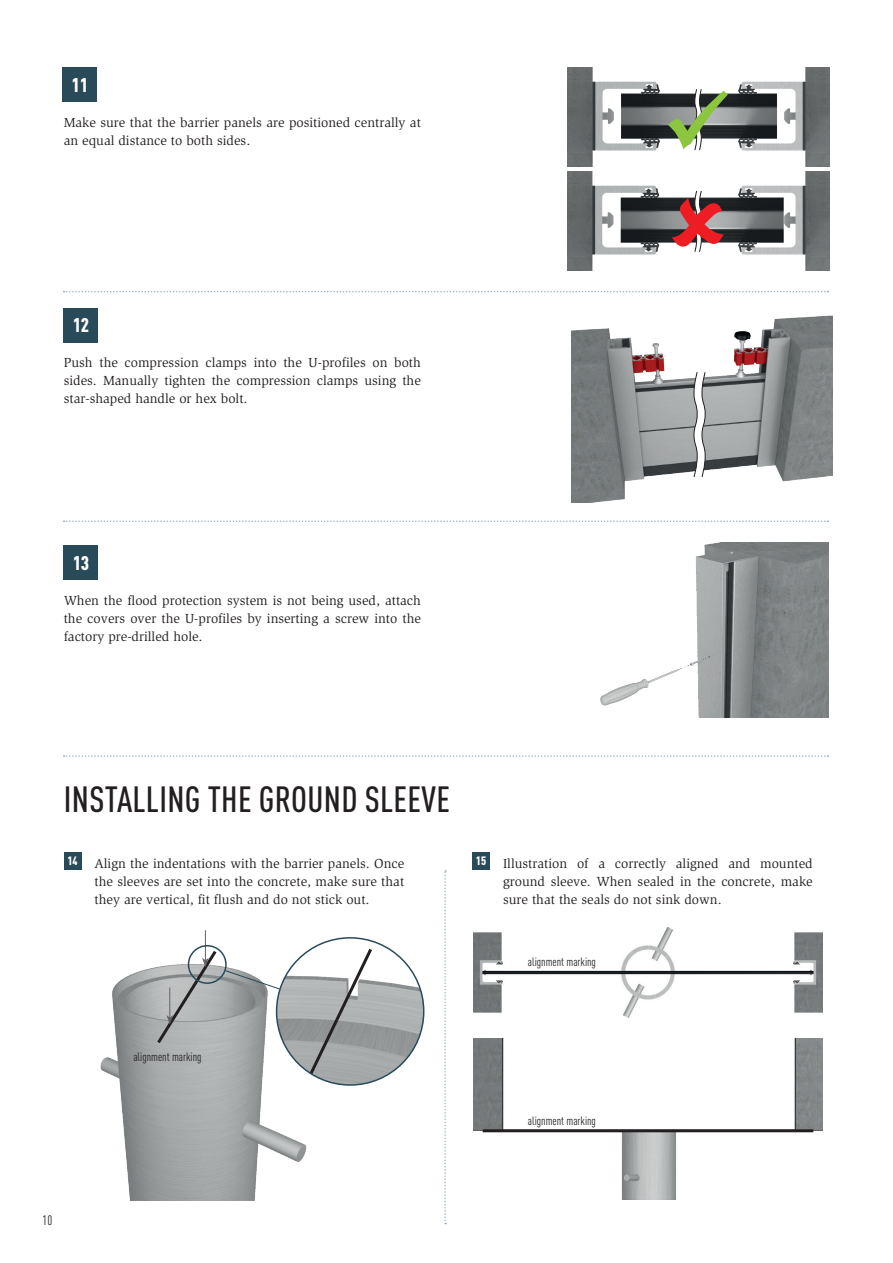
<style>
.page{position:relative;width:893px;height:1263px;background:#fff}
.page>*{position:absolute;margin:0;border:0;box-sizing:border-box;transform-origin:0 0}
.t1{font:500 condensed 36px "DIN Pro";letter-spacing:.01em;color:#231f20}
.t2{font:900 condensed 19.5px "DIN Pro";color:#fff}
.t3{font:13.5px/18px "ITC Slimbach LTCE";color:#231f20;text-align:justify}
.t4{font:condensed 13.5px "DIN Pro";color:#231f20}
.t5{font:condensed 12px "DIN Pro";color:#231f20}
.t6{font:900 condensed 12px "DIN Pro";color:#fff}
</style>
<div class="page">
<img style="left:100px;top:937px;width:207px;height:263px">
<hr style="left:205px;top:930px;width:1px;height:30px;background:#636366">
<img style="left:277px;top:938px;width:147px;height:147px;border-radius:74px">
<svg style="left:154px;top:945px;width:221px;height:133px"></svg>
<div style="left:472px;top:852px;width:18px;height:17px;background:#294a59"></div>
<svg style="left:444px;top:870px;width:2px;height:354px"></svg>
<div style="left:63px;top:67px;width:34px;height:34px;background:#294a59"></div>
<div style="left:64px;top:308px;width:34px;height:34px;background:#294a59"></div>
<div style="left:64px;top:545px;width:34px;height:34px;background:#294a59"></div>
<img style="left:567px;top:68px;width:262px;height:98px">
<svg style="left:668px;top:89px;width:60px;height:61px"></svg>
<img style="left:567px;top:172px;width:262px;height:98px">
<svg style="left:672px;top:191px;width:52px;height:61px"></svg>
<img style="left:572px;top:315px;width:260px;height:188px">
<svg style="left:693px;top:372px;width:13px;height:105px"></svg>
<img style="left:600px;top:543px;width:229px;height:175px">
<svg style="left:64px;top:291px;width:764px;height:1px"></svg>
<svg style="left:64px;top:520px;width:764px;height:2px"></svg>
<svg style="left:64px;top:755px;width:764px;height:2px"></svg>
<img style="left:473px;top:927px;width:350px;height:91px">
<img style="left:473px;top:1038px;width:350px;height:162px">
<hr style="left:483px;top:1129px;width:330px;height:3px;background:#231f20">
<div style="left:64px;top:852px;width:17px;height:17px;background:#294a59"></div>
<h2 class="t2" style="left:72px;top:69px;width:18px">11</h2>
<p class="t3" style="left:64px;top:113px;width:359px">Make sure that the barrier panels are positioned centrally at an equal distance to both sides.</p>
<h2 class="t2" style="left:73px;top:310px;width:18px">12</h2>
<p class="t3" style="left:64px;top:354px;width:359px">Push the compression clamps into the U-profiles on both sides. Manually tighten the compression clamps using the star-shaped handle or hex bolt.</p>
<h2 class="t2" style="left:73px;top:548px;width:18px">13</h2>
<p class="t3" style="left:64px;top:591px;width:359px">When the flood protection system is not being used, attach the covers over the U-profiles by inserting a screw into the factory pre-drilled hole.</p>
<h1 class="t1" style="left:64px;top:772px;width:388px">INSTALLING THE GROUND SLEEVE</h1>
<p class="t6" style="left:68px;top:851px;width:12px">14</p>
<p class="t3" style="left:95px;top:854px;width:311px">Align the indentations with the barrier panels. Once the sleeves are set into the concrete, make sure that they are vertical, fit flush and do not stick out.</p>
<p class="t6" style="left:476px;top:851px;width:12px">15</p>
<p class="t3" style="left:503px;top:854px;width:311px">Illustration of a correctly aligned and mounted ground sleeve. When sealed in the concrete, make sure that the seals do not sink down.</p>
<p class="t5" style="left:528px;top:953px;width:70px">alignment marking</p>
<p class="t5" style="left:133px;top:1048px;width:70px">alignment marking</p>
<p class="t5" style="left:528px;top:1112px;width:70px">alignment marking</p>
<p class="t4" style="left:43px;top:1210px;width:11px">10</p>
</div>
